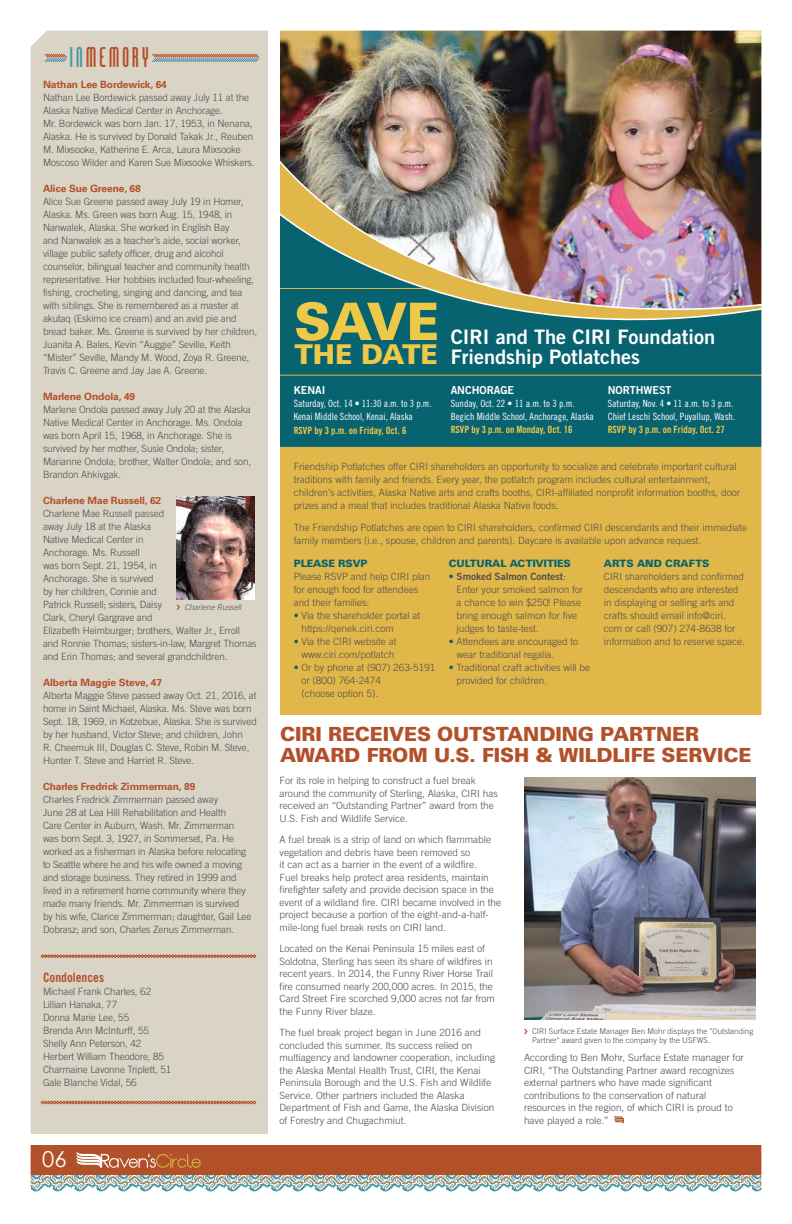
<style>
.page{position:relative;width:792px;height:1224px;background:#fff}
.page>*{position:absolute;margin:0;border:0;box-sizing:border-box;transform-origin:0 0}
.t1{font:55.9px "Univers Black DTC";color:#eec948}
.t2{font:29.5px "Univers Black DTC";color:#eec948}
.t3{font:24px "Chingolo Pro";color:#b2502a}
.t4{font:22px "Century Gothic";color:#fff}
.t5{font:20px/20px "Trade Gothic Bold Two";color:#fff}
.t6{font:900 19.5px/21px "Univers LT Std";letter-spacing:-.005em;color:#b2502a}
.t7{font:13px "Trade Gothic LT Std Bd Cn 20";color:#b2502a}
.t8{font:11px "Univers Black DTC";color:#086371}
.t9{font:11px "Trade Gothic Bold Two";color:#fff}
.t10{font:300 10px/13px "Trade Gothic";letter-spacing:-.01em;color:#4d4d4f}
.t11{font:300 10px/12.5px "Trade Gothic LT Std";color:#4d4d4f}
.t12{font:10px/13px "Trade Gothic Cond Eighteen";color:#fff}
.t13{font:700 10px "Univers LT Std";letter-spacing:-.01em;color:#b2502a}
.t14{font:10px "Trade Gothic Bold Cond Twenty";color:#eec948}
.t15{font:10px "Trade Gothic Bold Two";color:#4d4d4f}
.t16{font:300 8px/9px "Trade Gothic LT Std";color:#4d4d4f}
.t17{font:italic 300 8px "Trade Gothic LT Std";color:#4d4d4f}
.s1{color:#4998a6}
.s2{color:#086371}
.s3{font-family:"Trade Gothic";font-weight:300;color:#086371}
.s4{font-family:"Trade Gothic";font-weight:300}
</style>
<div class="page">
<img style="left:30px;top:30px;width:732px;height:1162px">
<h3 class="t3" style="left:68px;top:42px;width:84px"><span class="s1">IN</span>MEMORY</h3>
<p class="t13" style="left:43px;top:79px;width:125px">Nathan Lee Bordewick, 64</p>
<p class="t10" style="left:43px;top:91px;width:213px">Nathan Lee Bordewick passed away July 11 at the Alaska Native Medical Center in Anchorage.<br>Mr. Bordewick was born Jan. 17, 1953, in Nenana, Alaska. He is survived by Donald Takak Jr., Reuben M. Mixsooke, Katherine E. Arca, Laura Mixsooke Moscoso Wilder and Karen Sue Mixsooke Whiskers.</p>
<p class="t13" style="left:43px;top:183px;width:99px">Alice Sue Greene, 68</p>
<p class="t10" style="left:43px;top:195px;width:216px">Alice Sue Greene passed away July 19 in Homer, Alaska. Ms. Green was born Aug. 15, 1948, in Nanwalek, Alaska. She worked in English Bay<br>and Nanwalek as a teacher’s aide, social worker, village public safety officer, drug and alcohol counselor, bilingual teacher and community health representative. Her hobbies included four-wheeling, fishing, crocheting, singing and dancing, and tea with siblings. She is remembered as a master at akutaq (Eskimo ice cream) and an avid pie and bread baker. Ms. Greene is survived by her children, Juanita A. Bales, Kevin “Auggie” Seville, Keith “Mister” Seville, Mandy M. Wood, Zoya R. Greene, Travis C. Greene and Jay Jae A. Greene.</p>
<p class="t13" style="left:43px;top:391px;width:94px">Marlene Ondola, 49</p>
<p class="t10" style="left:43px;top:403px;width:210px">Marlene Ondola passed away July 20 at the Alaska Native Medical Center in Anchorage. Ms. Ondola was born April 15, 1968, in Anchorage. She is survived by her mother, Susie Ondola; sister, Marianne Ondola; brother, Walter Ondola; and son, Brandon Ahkivgak.</p>
<p class="t13" style="left:43px;top:495px;width:120px">Charlene Mae Russell, 62</p>
<p class="t10" style="left:43px;top:507px;width:215px">Charlene Mae Russell passed<br>away July 18 at the Alaska<br>Native Medical Center in<br>Anchorage. Ms. Russell<br>was born Sept. 21, 1954, in<br>Anchorage. She is survived<br>by her children, Connie and<br>Patrick Russell; sisters, Daisy<br>Clark, Cheryl Gargrave and<br>Elizabeth Heimburger; brothers, Walter Jr., Erroll and Ronnie Thomas; sisters-in-law, Margret Thomas and Erin Thomas; and several grandchildren.</p>
<p class="t13" style="left:43px;top:677px;width:121px">Alberta Maggie Steve, 47</p>
<p class="t10" style="left:43px;top:689px;width:215px">Alberta Maggie Steve passed away Oct. 21, 2016, at home in Saint Michael, Alaska. Ms. Steve was born Sept. 18, 1969, in Kotzebue, Alaska. She is survived by her husband, Victor Steve; and children, John<br>R. Cheemuk III, Douglas C. Steve, Robin M. Steve, Hunter T. Steve and Harriet R. Steve.</p>
<p class="t13" style="left:43px;top:781px;width:154px">Charles Fredrick Zimmerman, 89</p>
<p class="t10" style="left:43px;top:793px;width:210px">Charles Fredrick Zimmerman passed away<br>June 28 at Lea Hill Rehabilitation and Health<br>Care Center in Auburn, Wash. Mr. Zimmerman was born Sept. 3, 1927, in Sommerset, Pa. He worked as a fisherman in Alaska before relocating to Seattle where he and his wife owned a moving and storage business. They retired in 1999 and lived in a retirement home community where they made many friends. Mr. Zimmerman is survived by his wife, Clarice Zimmerman; daughter, Gail Lee Dobrasz; and son, Charles Zenus Zimmerman.</p>
<h3 class="t7" style="left:43px;top:970px;width:63px">Condolences</h3>
<p class="t10" style="left:43px;top:985px;width:130px">Michael Frank Charles, 62<br>Lillian Hanaka, 77<br>Donna Marie Lee, 55<br>Brenda Ann McInturff, 55<br>Shelly Ann Peterson, 42<br>Herbert William Theodore, 85<br>Charmaine Lavonne Triplett, 51<br>Gale Blanche Vidal, 56</p>
<p class="t17" style="left:184px;top:602px;width:58px">Charlene Russell</p>
<h3 class="t4" style="left:42px;top:1145px;width:26px">06</h3>
<h1 class="t1" style="left:294px;top:290px;width:146px">SAVE</h1>
<h2 class="t2" style="left:295px;top:337px;width:144px">THE DATE</h2>
<p class="t9" style="left:294px;top:384px;width:33px">KENAI</p>
<p class="t12" style="left:294px;top:397px;width:139px">Saturday, Oct. 14 • 11:30 a.m. to 3 p.m.<br>Kenai Middle School, Kenai, Alaska</p>
<p class="t14" style="left:294px;top:425px;width:114px">RSVP by 3 p.m. on Friday, Oct. 6</p>
<h3 class="t5" style="left:451px;top:326px;width:266px">CIRI and The CIRI Foundation<br>Friendship Potlatches</h3>
<p class="t9" style="left:451px;top:384px;width:65px">ANCHORAGE</p>
<p class="t12" style="left:451px;top:397px;width:145px">Sunday, Oct. 22 • 11 a.m. to 3 p.m.<br>Begich Middle School, Anchorage, Alaska</p>
<p class="t14" style="left:451px;top:424px;width:123px">RSVP by 3 p.m. on Monday, Oct. 16</p>
<p class="t9" style="left:608px;top:384px;width:65px">NORTHWEST</p>
<p class="t12" style="left:608px;top:397px;width:129px">Saturday, Nov. 4 • 11 a.m. to 3 p.m.<br>Chief Leschi School, Puyallup, Wash.</p>
<p class="t14" style="left:608px;top:424px;width:118px">RSVP by 3 p.m. on Friday, Oct. 27</p>
<p class="t10" style="left:294px;top:459px;width:448px">Friendship Potlatches offer CIRI shareholders an opportunity to socialize and celebrate important cultural traditions with family and friends. Every year, the potlatch program includes cultural entertainment, children’s activities, Alaska Native arts and crafts booths, CIRI-affiliated nonprofit information booths, door prizes and a meal that includes traditional Alaska Native foods.</p>
<p class="t10" style="left:294px;top:520px;width:455px">The Friendship Potlatches are open to CIRI shareholders, confirmed CIRI descendants and their immediate family members (i.e., spouse, children and parents). Daycare is available upon advance request.</p>
<p class="t8" style="left:294px;top:557px;width:75px">PLEASE RSVP</p>
<p class="t10" style="left:294px;top:570px;width:138px">Please RSVP and help CIRI plan for enough food for attendees and their families:</p>
<p class="t10" style="left:302px;top:609px;width:120px;text-indent:-8px"><span class="s2">•</span> Via the shareholder portal at https://qenek.ciri.com</p>
<p class="t10" style="left:294px;top:635px;width:104px;text-align:center"><span class="s2">•</span> Via the CIRI website at www.ciri.com/potlatch</p>
<p class="t10" style="left:302px;top:661px;width:135px;text-indent:-8px"><span class="s2">•</span> Or by phone at (907) 263-5191 or (800) 764-2474<br>(choose option 5).</p>
<p class="t8" style="left:449px;top:557px;width:124px">CULTURAL ACTIVITIES</p>
<p class="t15" style="left:449px;top:570px;width:119px"><span class="s3">•</span> Smoked Salmon Contest<span class="s4">:</span></p>
<p class="t10" style="left:457px;top:583px;width:128px">Enter your smoked salmon for a chance to win $250! Please bring enough salmon for five judges to taste-test.</p>
<p class="t10" style="left:457px;top:635px;width:123px;text-indent:-8px"><span class="s2">•</span> Attendees are encouraged to wear traditional regalia.</p>
<p class="t10" style="left:457px;top:661px;width:135px;text-indent:-8px"><span class="s2">•</span> Traditional craft activities will be provided for children.</p>
<p class="t8" style="left:604px;top:557px;width:107px">ARTS AND CRAFTS</p>
<p class="t10" style="left:604px;top:570px;width:143px">CIRI shareholders and confirmed descendants who are interested in displaying or selling arts and crafts should email info@ciri. com or call (907) 274-8638 for information and to reserve space.</p>
<h3 class="t6" style="left:280px;top:724px;width:473px">CIRI RECEIVES OUTSTANDING PARTNER<br>AWARD FROM U.S. FISH &amp; WILDLIFE SERVICE</h3>
<p class="t11" style="left:280px;top:774px;width:220px">For its role in helping to construct a fuel break around the community of Sterling, Alaska, CIRI has received an “Outstanding Partner” award from the U.S. Fish and Wildlife Service.</p>
<p class="t11" style="left:280px;top:833px;width:223px">A fuel break is a strip of land on which flammable vegetation and debris have been removed so<br>it can act as a barrier in the event of a wildfire.<br>Fuel breaks help protect area residents, maintain firefighter safety and provide decision space in the event of a wildland fire. CIRI became involved in the project because a portion of the eight-and-a-half&shy;mile-long fuel break rests on CIRI land.</p>
<p class="t11" style="left:280px;top:942px;width:217px">Located on the Kenai Peninsula 15 miles east of Soldotna, Sterling has seen its share of wildfires in recent years. In 2014, the Funny River Horse Trail fire consumed nearly 200,000 acres. In 2015, the Card Street Fire scorched 9,000 acres not far from the Funny River blaze.</p>
<p class="t11" style="left:280px;top:1026px;width:217px">The fuel break project began in June 2016 and concluded this summer. Its success relied on multiagency and landowner cooperation, including the Alaska Mental Health Trust, CIRI, the Kenai Peninsula Borough and the U.S. Fish and Wildlife Service. Other partners included the Alaska Department of Fish and Game, the Alaska Division of Forestry and Chugachmiut.</p>
<p class="t16" style="left:532px;top:1027px;width:223px">CIRI Surface Estate Manager Ben Mohr displays the "Outstanding<br>Partner" award given to the company by the USFWS.</p>
<p class="t11" style="left:524px;top:1051px;width:221px">According to Ben Mohr, Surface Estate manager for CIRI, “The Outstanding Partner award recognizes external partners who have made significant contributions to the conservation of natural resources in the region, of which CIRI is proud to have played a role.”</p>
</div>
